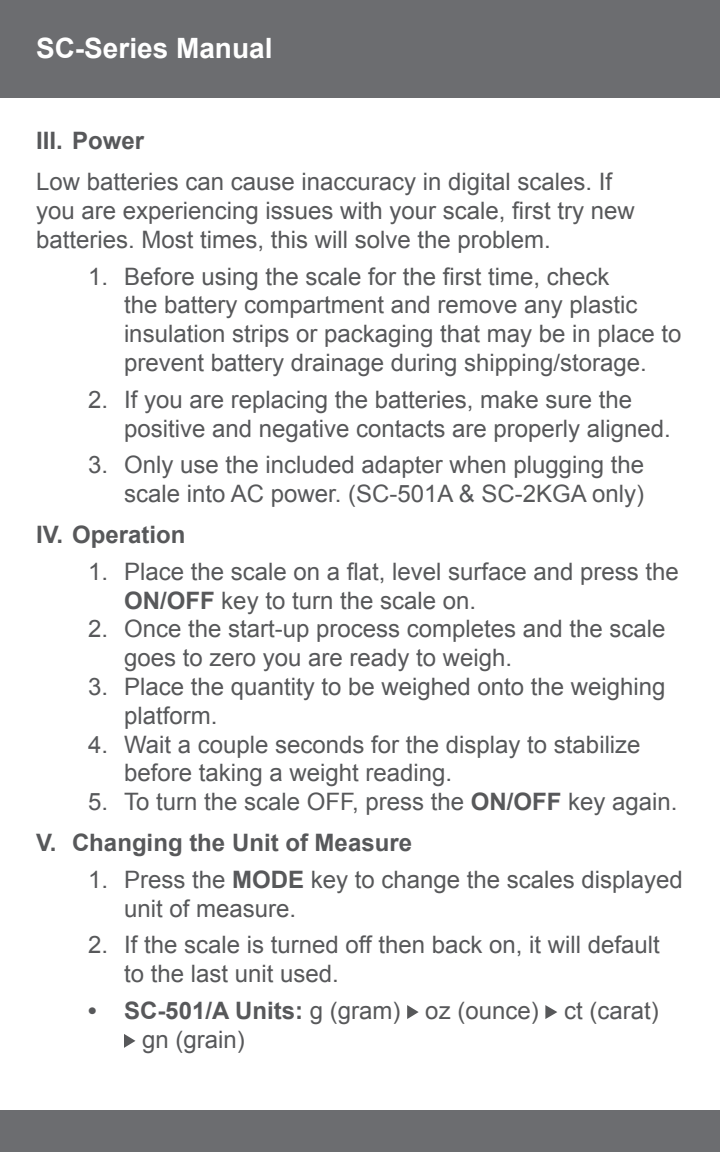
<style>
.page{position:relative;width:720px;height:1152px;background:#fff}
.page>*{position:absolute;margin:0;border:0;box-sizing:border-box;transform-origin:0 0}
.t1{font:700 28px "Arial";color:#fff}
.Instruction_List{font:24px/28.8px "Arial";color:#57585a}
.Plain{font:24px/28.8px "Arial";color:#57585a}
.Instruction_Header{font:700 24px "Arial";color:#57585a}
.s1{font-weight:700}
</style>
<div class="page">
<div style="left:0;top:1111px;width:720px;height:41px;background:#6c6d70"></div>
<div style="left:0;top:0;width:720px;height:97px;background:#6c6d70"></div>
<svg style="left:407px;top:1005px;width:12px;height:14px"></svg>
<svg style="left:545px;top:1005px;width:12px;height:14px"></svg>
<svg style="left:124px;top:1034px;width:12px;height:14px"></svg>
<p class="t1" style="left:36px;top:29px;width:238px">SC-Series Manual</p>
<p class="Instruction_Header" style="left:36px;top:125px;width:110px">III. Power</p>
<p class="Plain" style="left:36px;top:168px;width:600px">Low batteries can cause inaccuracy in digital scales. If you are experiencing issues with your scale, first try new batteries. Most times, this will solve the problem.</p>
<p class="Instruction_List" style="left:124px;top:262px;width:559px;text-indent:-36px">1. Before using the scale for the first time, check<br>the battery compartment and remove any plastic insulation strips or packaging that may be in place to prevent battery drainage during shipping/storage.</p>
<p class="Instruction_List" style="left:124px;top:385px;width:548px;text-indent:-36px">2. If you are replacing the batteries, make sure the positive and negative contacts are properly aligned.</p>
<p class="Instruction_List" style="left:88px;top:451px;width:558px;text-align:right">3. Only use the included adapter when plugging the scale into AC power. (SC-501A &amp; SC-2KGA only)</p>
<p class="Instruction_Header" style="left:36px;top:519px;width:151px">IV. Operation</p>
<p class="Instruction_List" style="left:124px;top:557px;width:556px;text-indent:-36px">1. Place the scale on a flat, level surface and press the<br><span class="s1">ON/OFF</span> key to turn the scale on.</p>
<p class="Instruction_List" style="left:124px;top:615px;width:543px;text-indent:-36px">2. Once the start-up process completes and the scale goes to zero you are ready to weigh.</p>
<p class="Instruction_List" style="left:124px;top:673px;width:543px;text-indent:-36px">3. Place the quantity to be weighed onto the weighing platform.</p>
<p class="Instruction_List" style="left:124px;top:730px;width:518px;text-indent:-36px">4. Wait a couple seconds for the display to stabilize before taking a weight reading.</p>
<p class="Instruction_List" style="left:88px;top:788px;width:591px">5. To turn the scale OFF, press the <span class="s1">ON/OFF</span> key again.</p>
<p class="Instruction_Header" style="left:36px;top:827px;width:378px">V. Changing the Unit of Measure</p>
<p class="Instruction_List" style="left:124px;top:865px;width:560px;text-indent:-36px">1. Press the <span class="s1">MODE</span> key to change the scales displayed unit of measure.</p>
<p class="Instruction_List" style="left:124px;top:931px;width:537px;text-indent:-36px">2. If the scale is turned off then back on, it will default to the last unit used.</p>
<p class="Instruction_List" style="left:142px;top:997px;width:518px;text-indent:-54px"><span class="s1">• SC-501/A Units:</span> g (gram) oz (ounce) ct (carat) gn (grain)</p>
</div>
